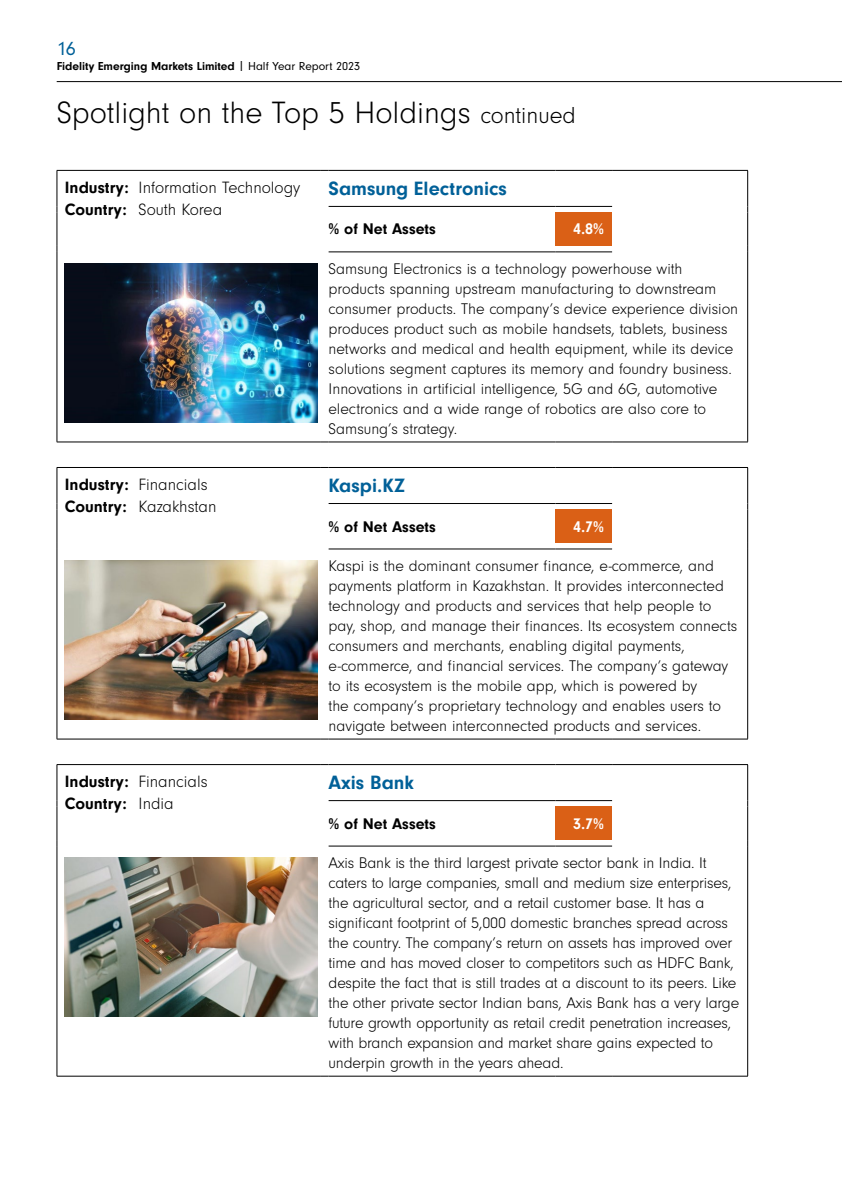
<style>
.page{position:relative;width:842px;height:1191px;background:#fff}
.page>*{position:absolute;margin:0;border:0;box-sizing:border-box;transform-origin:0 0}
.Main_Heading_Continued{font:300 32px "Neuzeit Gro";color:#000}
.Main_text{font:700 20px "Neuzeit Gro";color:#006098}
.t1{font:20px "Neuzeit Gro";color:#006098}
.Main_text-2{font:300 17px "Neuzeit Gro";color:#000}
.Main_text-3{font:700 17px "Neuzeit Gro";color:#000}
.Main_text-4{font:300 16px/20px "Neuzeit Gro";letter-spacing:-.01em;color:#000}
.Main_text-5{font:700 16px "Neuzeit Gro";color:#000}
.Main_text-6{font:700 16px "Neuzeit Gro";color:#fff}
.t2{font:700 12px "Neuzeit Gro";color:#000}
.s1{font-weight:400}
.s2{font-size:24px}
.s3{font-weight:700}
.s4{font-weight:300}
</style>
<div class="page">
<hr style="left:57px;top:81px;width:785px;height:1px;background:#000">
<div style="left:555px;top:212px;width:57px;height:34px;background:#da6016"></div>
<hr style="left:57px;top:170px;width:263px;height:1px;background:#000">
<hr style="left:57px;top:171px;width:1px;height:35px;background:#000">
<hr style="left:57px;top:212px;width:1px;height:34px;background:#000">
<hr style="left:329px;top:170px;width:226px;height:1px;background:#000">
<hr style="left:555px;top:170px;width:57px;height:1px;background:#000">
<hr style="left:612px;top:170px;width:136px;height:1px;background:#000">
<hr style="left:747px;top:171px;width:1px;height:35px;background:#000">
<hr style="left:747px;top:212px;width:1px;height:34px;background:#000">
<hr style="left:57px;top:252px;width:1px;height:190px;background:#000">
<hr style="left:747px;top:252px;width:1px;height:190px;background:#000">
<hr style="left:57px;top:441px;width:263px;height:1px;background:#000">
<hr style="left:329px;top:441px;width:226px;height:1px;background:#000">
<hr style="left:555px;top:441px;width:57px;height:1px;background:#000">
<hr style="left:612px;top:441px;width:136px;height:1px;background:#000">
<hr style="left:329px;top:206px;width:226px;height:1px;background:#000">
<hr style="left:555px;top:206px;width:57px;height:1px;background:#000">
<hr style="left:329px;top:251px;width:226px;height:1px;background:#000">
<hr style="left:555px;top:251px;width:57px;height:1px;background:#000">
<img style="left:65px;top:263px;width:252px;height:159px">
<div style="left:555px;top:509px;width:57px;height:34px;background:#da6016"></div>
<hr style="left:57px;top:467px;width:263px;height:1px;background:#000">
<hr style="left:57px;top:468px;width:1px;height:35px;background:#000">
<hr style="left:57px;top:509px;width:1px;height:34px;background:#000">
<hr style="left:329px;top:467px;width:226px;height:1px;background:#000">
<hr style="left:555px;top:467px;width:57px;height:1px;background:#000">
<hr style="left:612px;top:467px;width:136px;height:1px;background:#000">
<hr style="left:747px;top:468px;width:1px;height:35px;background:#000">
<hr style="left:747px;top:509px;width:1px;height:34px;background:#000">
<hr style="left:57px;top:549px;width:1px;height:190px;background:#000">
<hr style="left:747px;top:549px;width:1px;height:190px;background:#000">
<hr style="left:57px;top:738px;width:263px;height:1px;background:#000">
<hr style="left:329px;top:738px;width:226px;height:1px;background:#000">
<hr style="left:555px;top:738px;width:57px;height:1px;background:#000">
<hr style="left:612px;top:738px;width:136px;height:1px;background:#000">
<hr style="left:329px;top:503px;width:226px;height:1px;background:#000">
<hr style="left:555px;top:503px;width:57px;height:1px;background:#000">
<hr style="left:329px;top:548px;width:226px;height:1px;background:#000">
<hr style="left:555px;top:548px;width:57px;height:1px;background:#000">
<img style="left:65px;top:560px;width:252px;height:159px">
<div style="left:555px;top:806px;width:57px;height:34px;background:#da6016"></div>
<hr style="left:329px;top:800px;width:226px;height:1px;background:#000">
<hr style="left:555px;top:800px;width:57px;height:1px;background:#000">
<hr style="left:329px;top:845px;width:226px;height:1px;background:#000">
<hr style="left:555px;top:845px;width:57px;height:1px;background:#000">
<hr style="left:57px;top:764px;width:263px;height:1px;background:#000">
<hr style="left:57px;top:765px;width:1px;height:35px;background:#000">
<hr style="left:57px;top:806px;width:1px;height:34px;background:#000">
<hr style="left:329px;top:764px;width:226px;height:1px;background:#000">
<hr style="left:555px;top:764px;width:57px;height:1px;background:#000">
<hr style="left:612px;top:764px;width:136px;height:1px;background:#000">
<hr style="left:747px;top:765px;width:1px;height:35px;background:#000">
<hr style="left:747px;top:806px;width:1px;height:34px;background:#000">
<hr style="left:57px;top:846px;width:1px;height:230px;background:#000">
<hr style="left:747px;top:846px;width:1px;height:230px;background:#000">
<hr style="left:57px;top:1075px;width:263px;height:1px;background:#000">
<hr style="left:329px;top:1075px;width:226px;height:1px;background:#000">
<hr style="left:555px;top:1075px;width:57px;height:1px;background:#000">
<hr style="left:612px;top:1075px;width:136px;height:1px;background:#000">
<img style="left:65px;top:857px;width:252px;height:159px">
<p class="t1" style="left:57px;top:37px;width:21px">16</p>
<p class="t2" style="left:57px;top:60px;width:305px">Fidelity Emerging Markets Limited <span class="s1">| Half Year Report 2023</span></p>
<p class="Main_Heading_Continued" style="left:57px;top:96px;width:521px">Spotlight on the Top 5 Holdings <span class="s2">continued</span></p>
<p class="Main_text-2" style="left:65px;top:178px;width:237px"><span class="s3">Industry:</span> Information Technology</p>
<p class="Main_text-2" style="left:65px;top:200px;width:159px"><span class="s3">Country:</span> South Korea</p>
<p class="Main_text" style="left:329px;top:177px;width:180px">Samsung Electronics</p>
<p class="Main_text-5" style="left:329px;top:220px;width:109px">% of Net Assets</p>
<p class="Main_text-6" style="left:573px;top:220px;width:33px">4.8%</p>
<p class="Main_text-4" style="left:329px;top:259px;width:411px">Samsung Electronics is a technology powerhouse with products spanning upstream manufacturing to downstream consumer products. The company’s device experience division produces product such as mobile handsets, tablets, business networks and medical and health equipment, while its device solutions segment captures its memory and foundry business.<br>Innovations in artificial intelligence, 5G and 6G, automotive electronics and a wide range of robotics are also core to Samsung’s strategy.</p>
<p class="Main_text-2" style="left:65px;top:475px;width:144px"><span class="s3">Industry:</span> Financials</p>
<p class="Main_text-2" style="left:65px;top:497px;width:153px"><span class="s3">Country:</span> Kazakhstan</p>
<p class="Main_text" style="left:329px;top:474px;width:78px">Kaspi.KZ</p>
<p class="Main_text-5" style="left:329px;top:517px;width:109px">% of Net Assets</p>
<p class="Main_text-6" style="left:573px;top:517px;width:33px">4.7%</p>
<p class="Main_text-4" style="left:329px;top:556px;width:410px">Kaspi is the dominant consumer finance, e-commerce, and payments platform in Kazakhstan. It provides interconnected technology and products and services that help people to pay, shop, and manage their finances. Its ecosystem connects consumers and merchants, enabling digital payments, e-commerce, and financial services. The company’s gateway to its ecosystem is the mobile app, which is powered by<br>the company’s proprietary technology and enables users to navigate between interconnected products and services.</p>
<p class="Main_text-2" style="left:65px;top:772px;width:144px"><span class="s3">Industry:</span> Financials</p>
<p class="Main_text-3" style="left:65px;top:794px;width:110px">Country: <span class="s4">India</span></p>
<p class="Main_text" style="left:329px;top:771px;width:87px">Axis Bank</p>
<p class="Main_text-5" style="left:329px;top:814px;width:109px">% of Net Assets</p>
<p class="Main_text-6" style="left:573px;top:814px;width:33px">3.7%</p>
<p class="Main_text-4" style="left:329px;top:853px;width:412px">Axis Bank is the third largest private sector bank in India. It caters to large companies, small and medium size enterprises, the agricultural sector, and a retail customer base. It has a significant footprint of 5,000 domestic branches spread across the country. The company’s return on assets has improved over time and has moved closer to competitors such as HDFC Bank, despite the fact that is still trades at a discount to its peers. Like the other private sector Indian bans, Axis Bank has a very large future growth opportunity as retail credit penetration increases, with branch expansion and market share gains expected to underpin growth in the years ahead.</p>
</div>
